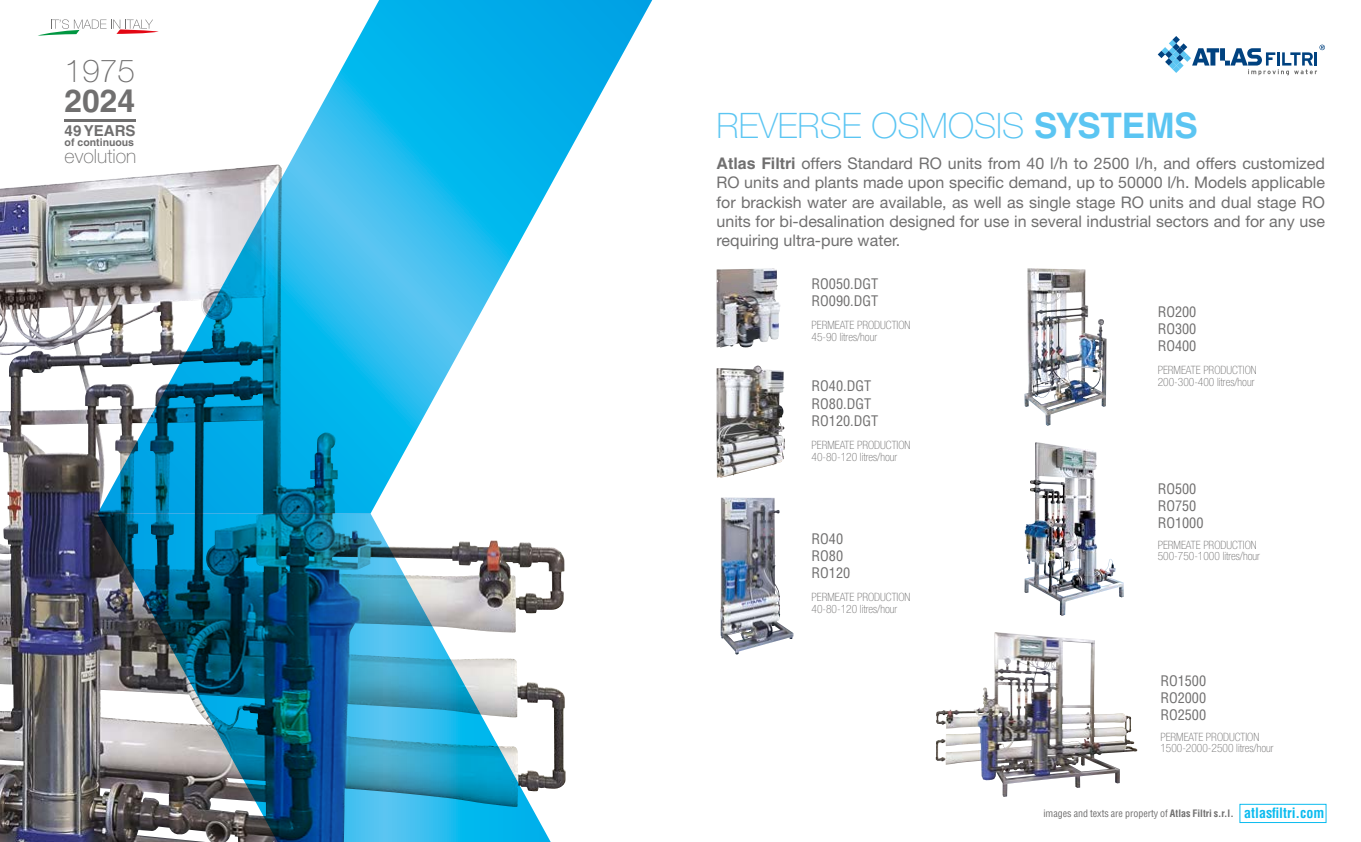
<style>
.page{position:relative;width:1361px;height:842px;background:#fff}
.page>*{position:absolute;margin:0;border:0;box-sizing:border-box;transform-origin:0 0}
.t1{font:100 35.2px "Helvetica Neue LT Std";color:#5bc5f2}
.t2{font:100 31.7px "Helvetica Neue LT Std";color:#706f6f}
.t3{font:700 31.7px "Helvetica LT Std";color:#706f6f}
.t4{font:100 19.5px "Helvetica Neue LT Std";color:#706f6f}
.t5{font:16px/19.2px "Helvetica Neue LT Std";color:#706f6f;text-align:justify}
.t6{font:700 15.1px "Helvetica LT Std";color:#706f6f}
.t7{font:condensed 14.2px/17.1px "Helvetica LT Std";color:#706f6f}
.t8{font:100 condensed 11.5px/11.6px "Helvetica Neue LT Std";color:#706f6f}
.t9{font:700 10.5px "Helvetica LT Std";color:#706f6f}
.t10{font:condensed 10px "Helvetica LT Std";color:#706f6f}
.s1{font-family:"Helvetica LT Std";font-weight:700}
.s2{font-weight:700}
.s3{font-weight:700;font-size:14px;color:#0bbbef}
</style>
<div class="page">
<img style="left:0;top:181px;width:97px;height:661px">
<svg style="left:97px;top:0;width:556px;height:514px"></svg>
<img style="left:97px;top:514px;width:469px;height:328px">
<img style="left:716px;top:268px;width:64px;height:80px">
<img style="left:716px;top:366px;width:69px;height:112px">
<img style="left:1024px;top:268px;width:82px;height:158px">
<img style="left:720px;top:498px;width:73px;height:156px">
<img style="left:1024px;top:442px;width:100px;height:174px">
<img style="left:936px;top:687px;width:58px;height:78px">
<div style="left:1239px;top:804px;width:87px;height:19px;border:1px solid #0bbbef"></div>
<svg style="left:38px;top:19px;width:121px;height:17px"></svg>
<hr style="left:65px;top:119px;width:71px;height:3px;background:#706f6f">
<svg style="left:1157px;top:36px;width:168px;height:39px"></svg>
<h2 class="t2" style="left:65px;top:53px;width:72px">1975</h2>
<h2 class="t3" style="left:65px;top:82px;width:72px">2024</h2>
<p class="t6" style="left:65px;top:122px;width:73px">49 YEARS</p>
<p class="t9" style="left:65px;top:136px;width:71px">of continuous</p>
<p class="t4" style="left:65px;top:145px;width:73px">evolution</p>
<h1 class="t1" style="left:716px;top:105px;width:483px">REVERSE OSMOSIS <span class="s1">SYSTEMS</span></h1>
<p class="t5" style="left:716px;top:154px;width:610px"><span class="s1">Atlas Filtri</span> offers Standard RO units from 40 l/h to 2500 l/h, and offers customized RO units and plants made upon specific demand, up to 50000 l/h. Models applicable for brackish water are available, as well as single stage RO units and dual stage RO units for bi-desalination designed for use in several industrial sectors and for any use requiring ultra-pure water.</p>
<p class="t7" style="left:811px;top:276px;width:68px">RO050.DGT<br>RO090.DGT</p>
<p class="t7" style="left:1157px;top:303px;width:40px;text-align:justify">RO200<br>RO300<br>RO400</p>
<p class="t8" style="left:811px;top:319px;width:101px">PERMEATE PRODUCTION<br>45-90 litres/hour</p>
<p class="t7" style="left:811px;top:378px;width:68px">RO40.DGT<br>RO80.DGT<br>RO120.DGT</p>
<p class="t8" style="left:811px;top:439px;width:101px">PERMEATE PRODUCTION<br>40-80-120 litres/hour</p>
<p class="t7" style="left:811px;top:530px;width:40px">RO40<br>RO80<br>RO120</p>
<p class="t8" style="left:811px;top:591px;width:101px">PERMEATE PRODUCTION<br>40-80-120 litres/hour</p>
<p class="t8" style="left:1157px;top:364px;width:101px">PERMEATE PRODUCTION<br>200-300-400 litres/hour</p>
<p class="t7" style="left:1157px;top:480px;width:47px">RO500<br>RO750<br>RO1000</p>
<p class="t8" style="left:1157px;top:539px;width:104px">PERMEATE PRODUCTION<br>500-750-1000 litres/hour</p>
<p class="t7" style="left:1160px;top:672px;width:47px;text-align:justify">RO1500<br>RO2000<br>RO2500</p>
<p class="t8" style="left:1160px;top:731px;width:115px">PERMEATE PRODUCTION<br>1500-2000-2500 litres/hour</p>
<p class="t10" style="left:1043px;top:807px;width:282px">images and texts are property of <span class="s2">Atlas Filtri s.r.l.</span> <span class="s3">atlasfiltri.com</span></p>
</div>
